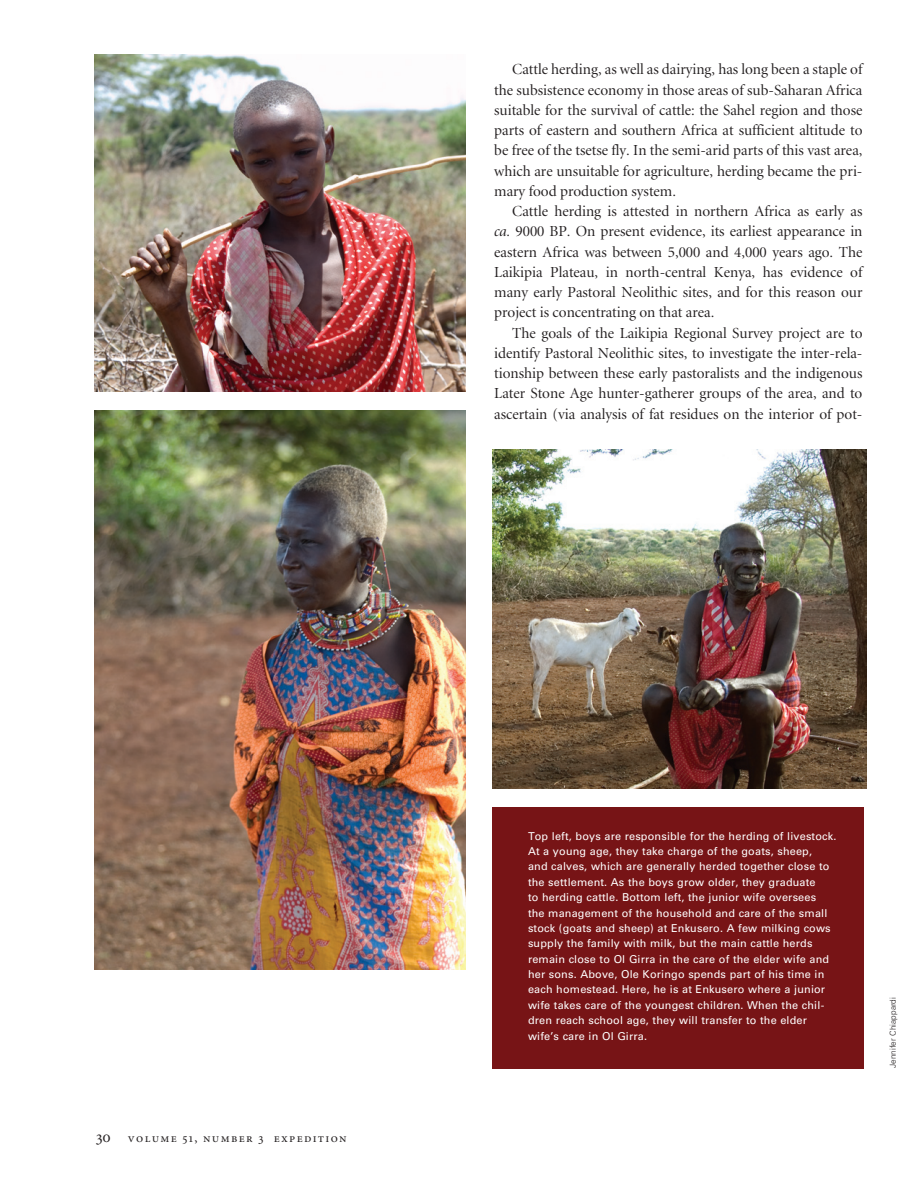
<style>
.page{position:relative;width:918px;height:1188px;background:#fff}
.page>*{position:absolute;margin:0;border:0;box-sizing:border-box;transform-origin:0 0}
.t1{font:16.5px "Minion Regular SC";color:#231f20}
.Text{font:15.3px/20.2px "Minion Display";color:#231f20;text-align:justify}
.t2{font:12.75px "Minion Regular SC";letter-spacing:.1em;color:#231f20}
.photo_captions{font:10.8px/15.3px "Univers";letter-spacing:.015em;color:#fff}
.t3{font:300 8.25px "Univers";color:#231f20}
.s1{font-style:italic}
</style>
<div class="page">
<img style="left:94px;top:54px;width:372px;height:338px">
<img style="left:493px;top:450px;width:374px;height:338px">
<img style="left:94px;top:410px;width:372px;height:559px">
<div style="left:493px;top:807px;width:371px;height:261px;background:#771416"></div>
<p class="Text" style="left:494px;top:60px;width:370px;text-indent:18px">Cattle herding, as well as dairying, has long been a staple of the subsistence economy in those areas of sub-Saharan Africa suitable for the survival of cattle: the Sahel region and those parts of eastern and southern Africa at sufficient altitude to be free of the tsetse fly. In the semi-arid parts of this vast area, which are unsuitable for agriculture, herding became the pri&shy;mary food production system.</p>
<p class="Text" style="left:494px;top:202px;width:370px;text-indent:18px">Cattle herding is attested in northern Africa as early as <span class="s1">ca.</span> 9000 BP. On present evidence, its earliest appearance in eastern Africa was between 5,000 and 4,000 years ago. The Laikipia Plateau, in north-central Kenya, has evidence of many early Pastoral Neolithic sites, and for this reason our project is concentrating on that area.</p>
<p class="Text" style="left:494px;top:323px;width:370px;text-indent:18px">The goals of the Laikipia Regional Survey project are to identify Pastoral Neolithic sites, to investigate the inter-rela&shy;tionship between these early pastoralists and the indigenous Later Stone Age hunter-gatherer groups of the area, and to ascertain (via analysis of fat residues on the interior of pot-</p>
<p class="t1" style="left:96px;top:1129px;width:16px">30</p>
<p class="t2" style="left:128px;top:1132px;width:220px">volume 51, number 3 expedition</p>
<p class="photo_captions" style="left:528px;top:828px;width:310px">Top left, boys are responsible for the herding of livestock.<br>At a young age, they take charge of the goats, sheep,<br>and calves, which are generally herded together close to the settlement. As the boys grow older, they graduate<br>to herding cattle. Bottom left, the junior wife oversees<br>the management of the household and care of the small stock (goats and sheep) at Enkusero. A few milking cows supply the family with milk, but the main cattle herds remain close to Ol Girra in the care of the elder wife and her sons. Above, Ole Koringo spends part of his time in each homestead. Here, he is at Enkusero where a junior wife takes care of the youngest children. When the chil&shy;dren reach school age, they will transfer to the elder wife’s care in Ol Girra.</p>
<p class="t3" style="left:888px;top:1068px;width:72px;rotate:-90deg">Jennifer Chiappardi</p>
</div>
